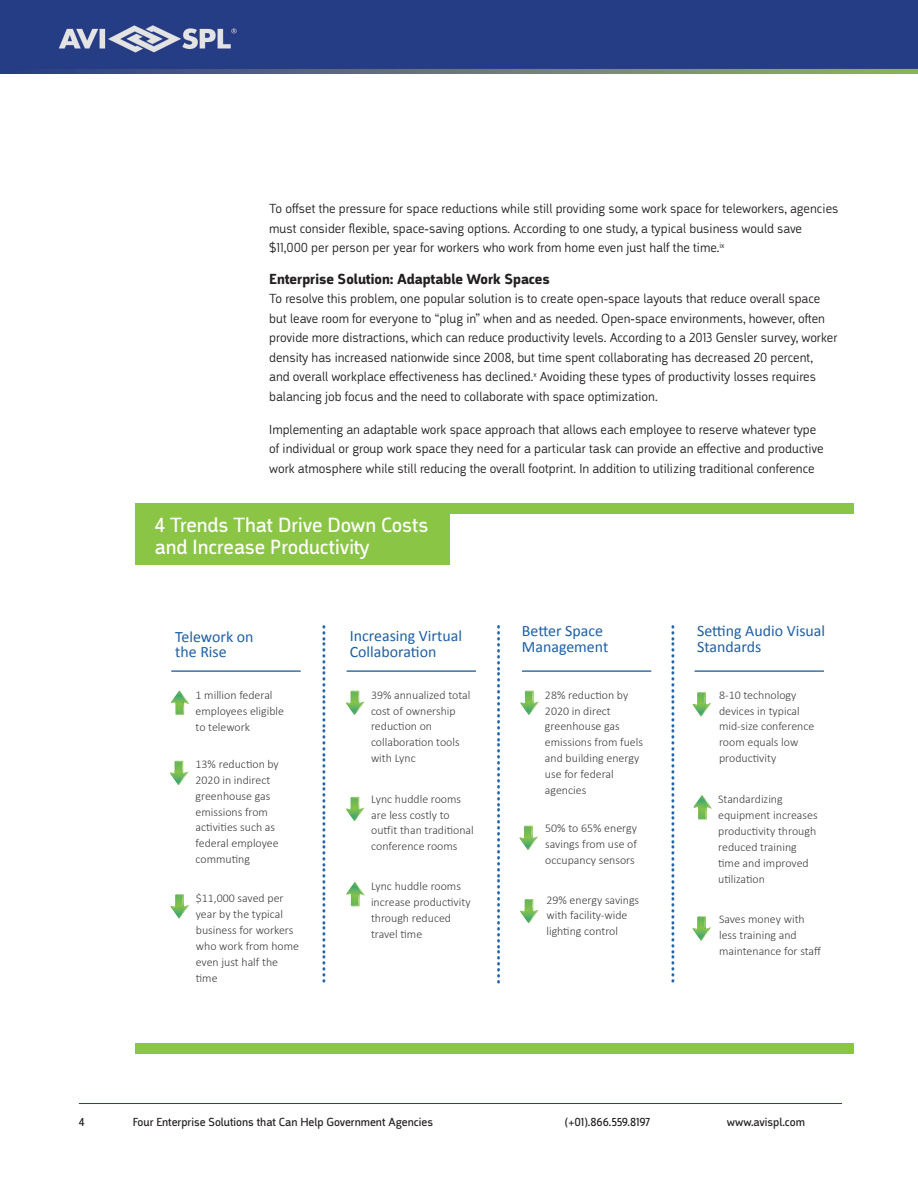
<style>
.page{position:relative;width:918px;height:1188px;background:#fff}
.page>*{position:absolute;margin:0;border:0;box-sizing:border-box;transform-origin:0 0}
.t1{font:700 21.15px "Neutra Text";color:#1e5fa2;scale:1.32 1}
.t2{font:700 21.15px "Neutra Text";color:#1e5fa2;scale:1.35 1}
.t3{font:21.15px/22.5px "Argumentum";color:#fff}
.t4{font:15.9px/15.9px "Calibri";color:#1e5fa2}
.Heading2{font:700 15px "Argumentum";color:#231f20}
.Body_copy{font:300 13.5px/19.5px "Argumentum";color:#231f20}
.t5{font:12px "Argumentum";color:#231f20}
.t6{font:300 11.85px/15.9px "Calibri";color:#3e3e3f}
</style>
<div class="page">
<img style="left:0;top:0;width:918px;height:73px">
<hr style="left:79px;top:1103px;width:763px;height:1px;background:#253d85">
<svg style="left:171px;top:691px;width:18px;height:24px"></svg>
<div style="left:136px;top:503px;width:718px;height:11px;background:#8ac545"></div>
<div style="left:136px;top:1044px;width:718px;height:10px;background:#8ac545"></div>
<div style="left:136px;top:504px;width:314px;height:61px;background:#8ac545"></div>
<hr style="left:171px;top:670px;width:130px;height:2px;background:#1e5fa2">
<hr style="left:347px;top:670px;width:129px;height:2px;background:#1e5fa2">
<hr style="left:522px;top:670px;width:129px;height:2px;background:#1e5fa2">
<hr style="left:695px;top:670px;width:129px;height:2px;background:#1e5fa2">
<svg style="left:346px;top:882px;width:19px;height:25px"></svg>
<svg style="left:693px;top:795px;width:19px;height:25px"></svg>
<svg style="left:170px;top:761px;width:19px;height:24px"></svg>
<svg style="left:170px;top:894px;width:19px;height:24px"></svg>
<svg style="left:346px;top:691px;width:19px;height:24px"></svg>
<svg style="left:346px;top:797px;width:19px;height:24px"></svg>
<svg style="left:520px;top:691px;width:19px;height:24px"></svg>
<svg style="left:519px;top:826px;width:19px;height:24px"></svg>
<svg style="left:520px;top:899px;width:19px;height:24px"></svg>
<svg style="left:693px;top:692px;width:18px;height:24px"></svg>
<svg style="left:693px;top:916px;width:18px;height:25px"></svg>
<p class="Body_copy" style="left:269px;top:199px;width:571px">To offset the pressure for space reductions while still providing some work space for teleworkers, agencies must consider flexible, space-saving options. According to one study, a typical business would save $11,000 per person per year for workers who work from home even just half the time.<sup>ix</sup></p>
<p class="Heading2" style="left:269px;top:270px;width:282px">Enterprise Solution: Adaptable Work Spaces</p>
<p class="Body_copy" style="left:269px;top:289px;width:570px">To resolve this problem, one popular solution is to create open-space layouts that reduce overall space but leave room for everyone to “plug in” when and as needed. Open-space environments, however, often provide more distractions, which can reduce productivity levels. According to a 2013 Gensler survey, worker density has increased nationwide since 2008, but time spent collaborating has decreased 20 percent,<br>and overall workplace effectiveness has declined.<sup>x</sup> Avoiding these types of productivity losses requires balancing job focus and the need to collaborate with space optimization.</p>
<p class="Body_copy" style="left:269px;top:420px;width:556px">Implementing an adaptable work space approach that allows each employee to reserve whatever type of individual or group work space they need for a particular task can provide an effective and productive work atmosphere while still reducing the overall footprint. In addition to utilizing traditional conference</p>
<p class="t3" style="left:155px;top:514px;width:275px">4 Trends That Drive Down Costs and Increase Productivi</p>
<p class="t1" style="left:305px;top:984px;width:274px;rotate:-90deg">..............................................................</p>
<p class="t2" style="left:480px;top:985px;width:269px;rotate:-90deg">.............................................................</p>
<p class="t1" style="left:654px;top:984px;width:274px;rotate:-90deg">..............................................................</p>
<p class="t4" style="left:175px;top:628px;width:80px">Telework on the Rise</p>
<p class="t4" style="left:350px;top:628px;width:114px">Increasing Virtual<br>Collaboration</p>
<p class="t4" style="left:522px;top:623px;width:88px">Better Space<br>Management</p>
<p class="t4" style="left:697px;top:623px;width:129px">Setting Audio Visual<br>Standards</p>
<p class="t6" style="left:545px;top:687px;width:100px">28% reduction by<br>2020 in direct greenhouse gas emissions from fuels and building energy use for federal agencies</p>
<p class="t6" style="left:545px;top:820px;width:93px;text-align:justify">50% to 65% energy savings from use of occupancy sensors</p>
<p class="t6" style="left:546px;top:892px;width:94px">29% energy savings with facility-wide lighting control</p>
<p class="t6" style="left:719px;top:687px;width:97px">8-10 technology devices in typical mid-size conference room equals low productivity</p>
<p class="t6" style="left:718px;top:791px;width:101px">Standardizing equipment increases productivity through reduced training time and improved utilization</p>
<p class="t6" style="left:719px;top:911px;width:103px">Saves money with less training and maintenance for staff</p>
<p class="t6" style="left:371px;top:687px;width:101px">39% annualized total cost of ownership reduction on collaboration tools with Lync</p>
<p class="t6" style="left:371px;top:791px;width:104px">Lync huddle rooms are less costly to outfit than traditional conference rooms</p>
<p class="t6" style="left:371px;top:878px;width:101px">Lync huddle rooms increase productivity through reduced travel time</p>
<p class="t6" style="left:196px;top:687px;width:90px">1 million federal employees eligible to telework</p>
<p class="t6" style="left:196px;top:756px;width:85px">13% reduction by<br>2020 in indirect greenhouse gas emissions from activities such as federal employee commuting</p>
<p class="t6" style="left:196px;top:890px;width:105px">$11,000 saved per year by the typical business for workers who work from home even just half the time</p>
<p class="t5" style="left:79px;top:1115px;width:7px">4</p>
<p class="t5" style="left:133px;top:1115px;width:302px">Four Enterprise Solutions that Can Help Government Agencies</p>
<p class="t5" style="left:565px;top:1115px;width:87px">(+01).866.559.8197</p>
<p class="t5" style="left:727px;top:1115px;width:80px">www.avispl.com</p>
</div>
